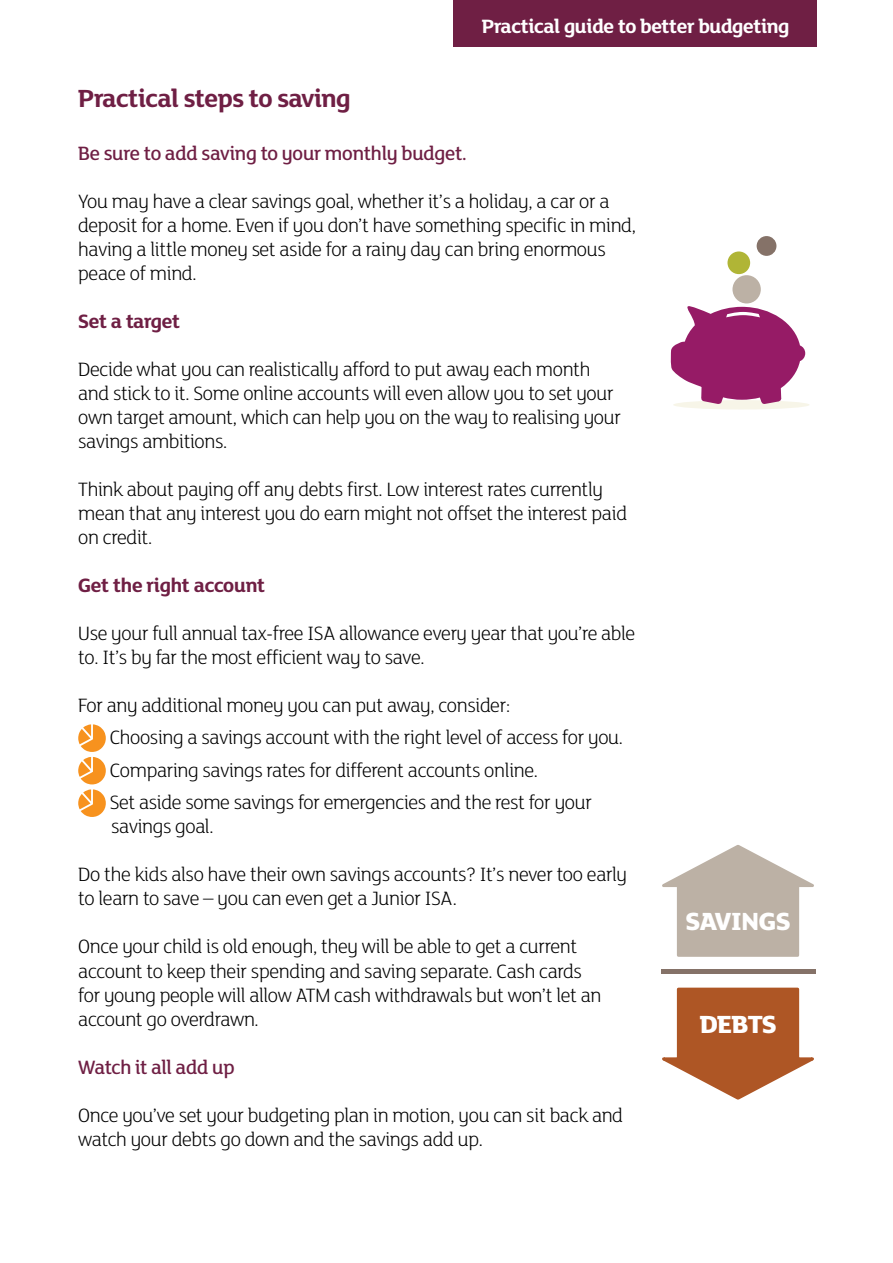
<style>
.page{position:relative;width:893px;height:1263px;background:#fff}
.page>*{position:absolute;margin:0;border:0;box-sizing:border-box;transform-origin:0 0}
.t1{font:700 27px "Mary Ann BETA";letter-spacing:-.015em;color:#6f1f44}
.t2{font:800 27px "Mary Ann BETA";letter-spacing:-.015em;color:#fff}
.t3{font:300 21px/24px "Mary Ann BETA";letter-spacing:-.01em;color:#000}
.t4{font:500 21px "Mary Ann BETA";letter-spacing:-.01em;color:#6f1f44}
.t5{font:700 21px "Mary Ann BETA";letter-spacing:-.015em;color:#fff}
.t6{font:700 21px "Mary Ann BETA";letter-spacing:-.01em;color:#6f1f44}
</style>
<div class="page">
<div style="left:673px;top:400px;width:137px;height:9px;background:#f7f5e8;border-radius:50%"></div>
<div style="left:453px;top:0;width:363px;height:47px;background:#6f1f44"></div>
<svg style="left:78px;top:724px;width:28px;height:93px"></svg>
<svg style="left:670px;top:306px;width:135px;height:98px"></svg>
<div style="left:732px;top:275px;width:29px;height:28px;background:#bcb1a5;border-radius:50%"></div>
<div style="left:727px;top:251px;width:23px;height:23px;background:#b0b536;border-radius:50%"></div>
<div style="left:757px;top:236px;width:19px;height:20px;background:#857268;border-radius:50%"></div>
<svg style="left:662px;top:987px;width:152px;height:113px"></svg>
<svg style="left:662px;top:845px;width:152px;height:112px"></svg>
<hr style="left:660px;top:970px;width:155px;height:4px;background:#857268">
<p class="t5" style="left:482px;top:11px;width:309px">Practical guide to better budgeting</p>
<p class="t1" style="left:78px;top:80px;width:274px">Practical steps to saving</p>
<p class="t4" style="left:78px;top:139px;width:390px">Be sure to add saving to your monthly budget.</p>
<p class="t3" style="left:78px;top:189px;width:559px">You may have a clear savings goal, whether it’s a holiday, a car or a deposit for a home. Even if you don’t have something specific in mind, having a little money set aside for a rainy day can bring enormous peace of mind.</p>
<p class="t6" style="left:78px;top:307px;width:103px">Set a target</p>
<p class="t3" style="left:78px;top:357px;width:544px">Decide what you can realistically afford to put away each month and stick to it. Some online accounts will even allow you to set your own target amount, which can help you on the way to realising your savings ambitions.</p>
<p class="t3" style="left:78px;top:477px;width:550px">Think about paying off any debts first. Low interest rates currently mean that any interest you do earn might not offset the interest paid on credit.</p>
<p class="t6" style="left:78px;top:571px;width:188px">Get the right account</p>
<p class="t3" style="left:78px;top:621px;width:558px">Use your full annual tax-free ISA allowance every year that you’re able to. It’s by far the most efficient way to save.</p>
<p class="t3" style="left:110px;top:689px;width:515px;line-height:32.5px;text-indent:-31px">For any additional money you can put away, consider:<br>Choosing a savings account with the right level of access for you.<br>Comparing savings rates for different accounts online.<br>Set aside some savings for emergencies and the rest for your</p>
<p class="t3" style="left:111px;top:814px;width:104px">savings goal.</p>
<p class="t3" style="left:78px;top:862px;width:550px">Do the kids also have their own savings accounts? It’s never too early to learn to save – you can even get a Junior ISA.</p>
<p class="t3" style="left:78px;top:934px;width:524px">Once your child is old enough, they will be able to get a current account to keep their spending and saving separate. Cash cards for young people will allow ATM cash withdrawals but won’t let an account go overdrawn.</p>
<p class="t4" style="left:78px;top:1052px;width:158px">Watch it all add up</p>
<p class="t3" style="left:78px;top:1102px;width:546px">Once you’ve set your budgeting plan in motion, you can sit back and watch your debts go down and the savings add up.</p>
<p class="t2" style="left:686px;top:902px;width:106px">SAVINGS</p>
<p class="t2" style="left:700px;top:1005px;width:78px">DEBTS</p>
</div>
